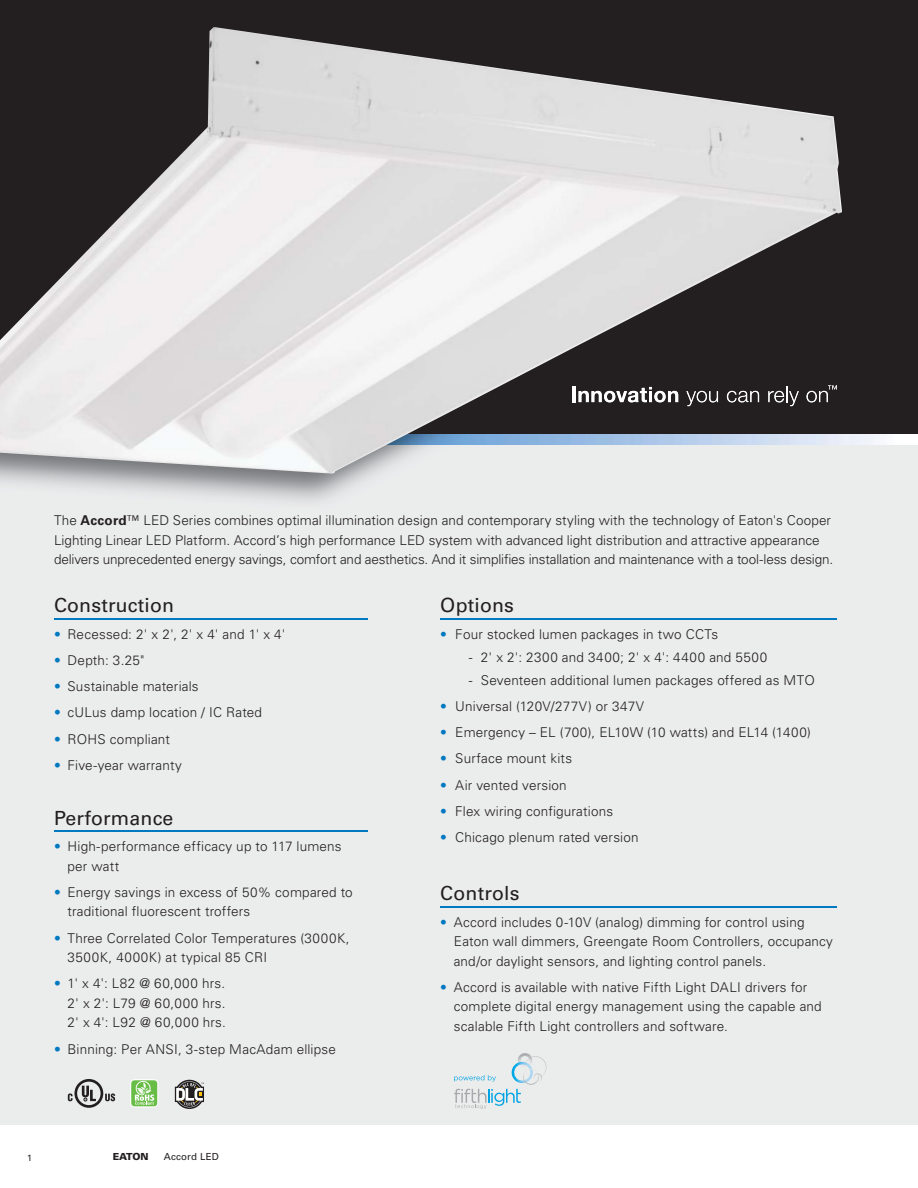
<style>
.page{position:relative;width:918px;height:1188px;background:#fff}
.page>*{position:absolute;margin:0;border:0;box-sizing:border-box;transform-origin:0 0}
.t1{font:19.5px "Univers LT Std";letter-spacing:.01em;color:#231f20}
.t2{font:300 13.5px/19.5px "Univers LT Std";letter-spacing:.01em;color:#231f20}
.t3{font:300 13.5px "Univers LT Std";letter-spacing:.045em;color:#231f20}
.t4{font:9.75px "Univers LT Std";letter-spacing:.015em;color:#231f20}
.t5{font:900 9.75px "Univers LT Std";letter-spacing:-.02em;color:#231f20}
.t6{font:9px "Univers LT Std";color:#231f20}
.s1{font-weight:700}
.s2{color:#0079c1}
</style>
<div class="page">
<div style="left:0;top:0;width:918px;height:439px;background:#231f20"></div>
<div style="left:0;top:438px;width:918px;height:687px;background:#ebecec"></div>
<svg style="left:130px;top:1079px;width:28px;height:28px"></svg>
<div style="left:131px;top:1080px;width:26px;height:26px;background:#67bd45;border-radius:3px"></div>
<svg style="left:134px;top:1079px;width:20px;height:26px"></svg>
<svg style="left:68px;top:1079px;width:47px;height:29px"></svg>
<svg style="left:454px;top:1053px;width:92px;height:56px"></svg>
<hr style="left:54px;top:618px;width:313px;height:1px;background:#0079c1">
<hr style="left:440px;top:618px;width:397px;height:1px;background:#0079c1">
<hr style="left:54px;top:831px;width:313px;height:1px;background:#0079c1">
<hr style="left:440px;top:906px;width:397px;height:1px;background:#0079c1">
<div style="left:849px;top:434px;width:69px;height:11px;background:#f6f8fc"></div>
<img style="left:0;top:434px;width:849px;height:67px">
<img style="left:0;top:27px;width:842px;height:447px">
<svg style="left:175px;top:1080px;width:29px;height:29px"></svg>
<p class="t2" style="left:54px;top:511px;width:781px">The <span class="s1">Accord</span>™ LED Series combines optimal illumination design and contemporary styling with the technology of Eaton's Cooper<br>Lighting Linear LED Platform. Accord’s high performance LED system with advanced light distribution and attractive appearance delivers unprecedented energy savings, comfort and aesthetics. And it simplifies installation and maintenance with a tool-less design.</p>
<h1 class="t1" style="left:54px;top:596px;width:122px">Construction</h1>
<p class="t2" style="left:54px;top:625px;width:233px"><span class="s2">•</span> Recessed: 2' x 2', 2' x 4' and 1' x 4'</p>
<p class="t2" style="left:54px;top:651px;width:92px"><span class="s2">•</span> Depth: 3.25"</p>
<p class="t2" style="left:54px;top:677px;width:146px"><span class="s2">•</span> Sustainable materials</p>
<p class="t2" style="left:54px;top:704px;width:210px"><span class="s2">•</span> cULus damp location / IC Rated</p>
<p class="t2" style="left:54px;top:730px;width:117px"><span class="s2">•</span> ROHS compliant</p>
<p class="t2" style="left:54px;top:756px;width:129px"><span class="s2">•</span> Five-year warranty</p>
<h1 class="t1" style="left:54px;top:809px;width:121px">Performance</h1>
<p class="t2" style="left:68px;top:837px;width:276px;text-indent:-14px"><span class="s2">•</span> High-performance efficacy up to 117 lumens per watt</p>
<p class="t2" style="left:68px;top:883px;width:287px;text-indent:-14px"><span class="s2">•</span> Energy savings in excess of 50% compared to traditional fluorescent troffers</p>
<p class="t2" style="left:68px;top:929px;width:284px;text-indent:-14px"><span class="s2">•</span> Three Correlated Color Temperatures (3000K,<br>3500K, 4000K) at typical 85 CRI</p>
<p class="t2" style="left:68px;top:975px;width:160px;text-align:justify;text-indent:-14px"><span class="s2">•</span> 1' x 4': L82 @ 60,000 hrs.<br>2' x 2': L79 @ 60,000 hrs.<br>2' x 4': L92 @ 60,000 hrs.</p>
<p class="t2" style="left:54px;top:1040px;width:283px"><span class="s2">•</span> Binning: Per ANSI, 3-step MacAdam ellipse</p>
<p class="t6" style="left:27px;top:1154px;width:7px">1</p>
<p class="t5" style="left:113px;top:1152px;width:37px">EATON</p>
<p class="t4" style="left:164px;top:1152px;width:56px">Accord LED</p>
<h1 class="t1" style="left:440px;top:596px;width:75px">Options</h1>
<p class="t2" style="left:440px;top:625px;width:279px"><span class="s2">•</span> Four stocked lumen packages in two CCTs</p>
<p class="t3" style="left:469px;top:650px;width:300px">- 2' x 2': 2300 and 3400; 2' x 4': 4400 and 5500</p>
<p class="t2" style="left:469px;top:671px;width:348px">- Seventeen additional lumen packages offered as MTO</p>
<p class="t2" style="left:440px;top:697px;width:205px"><span class="s2">•</span> Universal (120V/277V) or 347V</p>
<p class="t2" style="left:440px;top:723px;width:372px"><span class="s2">•</span> Emergency – EL (700), EL10W (10 watts) and EL14 (1400)</p>
<p class="t2" style="left:440px;top:750px;width:133px"><span class="s2">•</span> Surface mount kits</p>
<p class="t2" style="left:440px;top:776px;width:128px"><span class="s2">•</span> Air vented version</p>
<p class="t2" style="left:440px;top:802px;width:174px"><span class="s2">•</span> Flex wiring configurations</p>
<p class="t2" style="left:440px;top:828px;width:200px"><span class="s2">•</span> Chicago plenum rated version</p>
<h1 class="t1" style="left:440px;top:884px;width:81px">Controls</h1>
<p class="t2" style="left:454px;top:913px;width:381px;text-indent:-13px"><span class="s2">•</span> Accord includes 0-10V (analog) dimming for control using<br>Eaton wall dimmers, Greengate Room Controllers, occupancy and/or daylight sensors, and lighting control panels.</p>
<p class="t2" style="left:454px;top:978px;width:370px;text-indent:-14px"><span class="s2">•</span> Accord is available with native Fifth Light DALI drivers for complete digital energy management using the capable and scalable Fifth Light controllers and software.</p>
</div>
